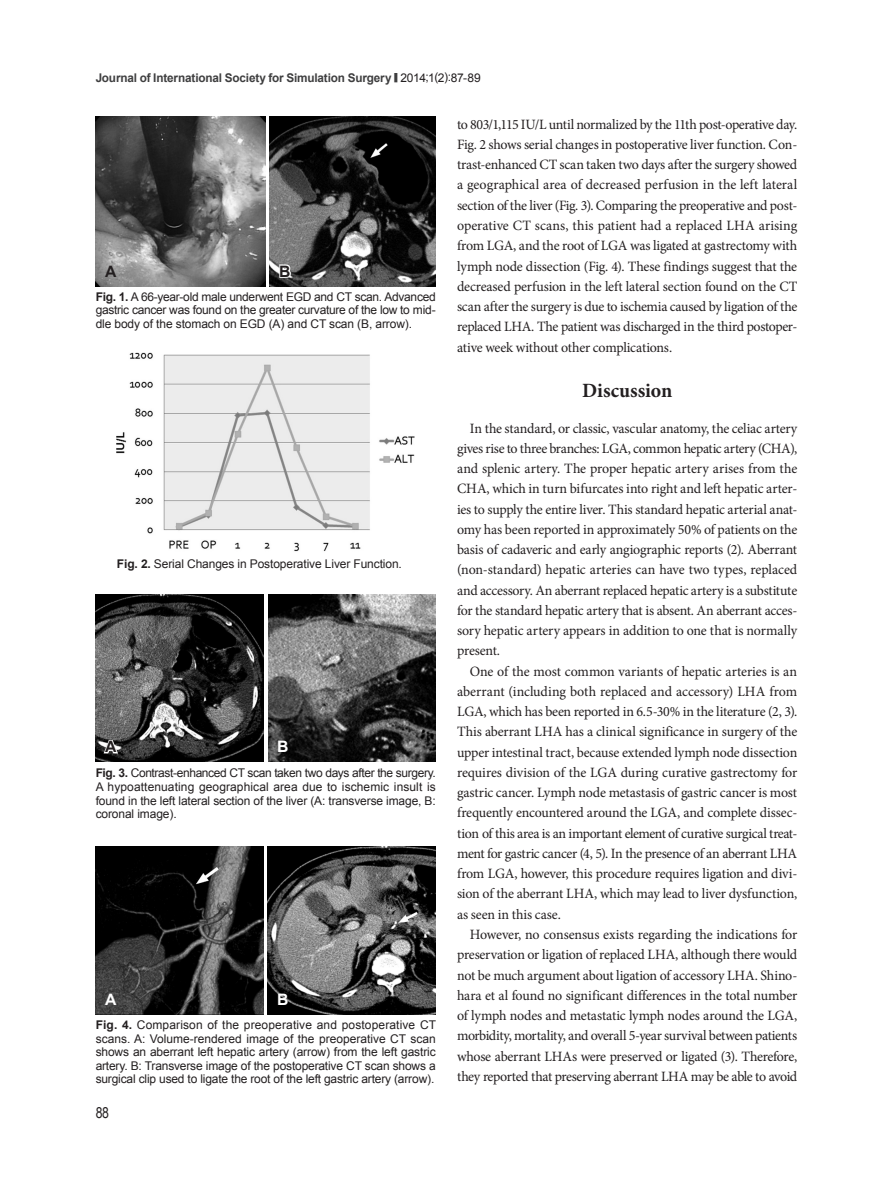
<style>
.page{position:relative;width:893px;height:1191px;background:#fff}
.page>*{position:absolute;margin:0;border:0;box-sizing:border-box;transform-origin:0 0}
.큰제목{font:700 20.25px "Minion Pro";color:#231f20}
.t1{font:700 15.75px "Arial";color:#231f20}
.t2{font:700 15.75px "Arial";color:#fff}
.페이지_번호{font:15px "Arial Narrow";color:#231f20}
.본문{font:14.25px/20.2px "Minion Pro";letter-spacing:-.02em;color:#231f20;text-align:justify}
.그림제목{font:12px/13.5px "Arial";letter-spacing:-.01em;color:#231f20;text-align:justify}
.위_이름{font:700 12px "Arial";letter-spacing:-.015em;color:#3e3e3f}
.s1{font-weight:400;color:#231f20}
.s2{font-weight:700}
</style>
<div class="page">
<img style="left:96px;top:595px;width:168px;height:166px">
<img style="left:268px;top:595px;width:168px;height:166px">
<svg style="left:102px;top:737px;width:18px;height:17px"></svg>
<img style="left:96px;top:117px;width:170px;height:169px">
<img style="left:270px;top:117px;width:165px;height:169px">
<svg style="left:278px;top:263px;width:15px;height:16px"></svg>
<img style="left:117px;top:353px;width:298px;height:199px">
<img style="left:96px;top:846px;width:168px;height:168px">
<img style="left:268px;top:846px;width:168px;height:168px">
<p class="위_이름" style="left:96px;top:70px;width:387px">Journal of International Society for Simulation Surgery <sup>█</sup> <span class="s1">2014;1(2):87-89</span></p>
<p class="본문" style="left:457px;top:114px;width:342px">to 803/1,115 IU/L until normalized by the 11th post-operative day.<br>Fig. 2 shows serial changes in postoperative liver function. Con&shy;trast-enhanced CT scan taken two days after the surgery showed a geographical area of decreased perfusion in the left lateral section of the liver (Fig. 3). Comparing the preoperative and post&shy;operative CT scans, this patient had a replaced LHA arising from LGA, and the root of LGA was ligated at gastrectomy with lymph node dissection (Fig. 4). These findings suggest that the decreased perfusion in the left lateral section found on the CT scan after the surgery is due to ischemia caused by ligation of the replaced LHA. The patient was discharged in the third postoper&shy;ative week without other complications.</p>
<p class="큰제목" style="left:582px;top:378px;width:91px">Discussion</p>
<p class="본문" style="left:457px;top:418px;width:342px;text-indent:13px">In the standard, or classic, vascular anatomy, the celiac artery gives rise to three branches: LGA, common hepatic artery (CHA), and splenic artery. The proper hepatic artery arises from the CHA, which in turn bifurcates into right and left hepatic arter&shy;ies to supply the entire liver. This standard hepatic arterial anat&shy;omy has been reported in approximately 50% of patients on the basis of cadaveric and early angiographic reports (2). Aberrant (non-standard) hepatic arteries can have two types, replaced and accessory. An aberrant replaced hepatic artery is a substitute for the standard hepatic artery that is absent. An aberrant acces&shy;sory hepatic artery appears in addition to one that is normally present.</p>
<p class="본문" style="left:457px;top:661px;width:342px;text-indent:13px">One of the most common variants of hepatic arteries is an aberrant (including both replaced and accessory) LHA from LGA, which has been reported in 6.5-30% in the literature (2, 3).<br>This aberrant LHA has a clinical significance in surgery of the upper intestinal tract, because extended lymph node dissection requires division of the LGA during curative gastrectomy for gastric cancer. Lymph node metastasis of gastric cancer is most frequently encountered around the LGA, and complete dissec&shy;tion of this area is an important element of curative surgical treat&shy;ment for gastric cancer (4, 5). In the presence of an aberrant LHA from LGA, however, this procedure requires ligation and divi&shy;sion of the aberrant LHA, which may lead to liver dysfunction, as seen in this case.</p>
<p class="본문" style="left:457px;top:924px;width:342px;text-indent:13px">However, no consensus exists regarding the indications for preservation or ligation of replaced LHA, although there would not be much argument about ligation of accessory LHA. Shino&shy;hara et al found no significant differences in the total number of lymph nodes and metastatic lymph nodes around the LGA, morbidity, mortality, and overall 5-year survival between patients whose aberrant LHAs were preserved or ligated (3). Therefore, they reported that preserving aberrant LHA may be able to avoid</p>
<p class="t1" style="left:105px;top:261px;width:13px">A</p>
<p class="t1" style="left:279px;top:261px;width:13px">B</p>
<p class="그림제목" style="left:96px;top:290px;width:342px"><span class="s2">Fig. 1.</span> A 66-year-old male underwent EGD and CT scan. Advanced gastric cancer was found on the greater curvature of the low to mid&shy;dle body of the stomach on EGD (A) and CT scan (B, arrow).</p>
<p class="그림제목" style="left:117px;top:557px;width:286px"><span class="s2">Fig. 2.</span> Serial Changes in Postoperative Liver Function.</p>
<p class="t1" style="left:105px;top:736px;width:13px">A</p>
<p class="t2" style="left:277px;top:736px;width:13px">B</p>
<p class="그림제목" style="left:96px;top:766px;width:342px"><span class="s2">Fig. 3.</span> Contrast-enhanced CT scan taken two days after the surgery.<br>A hypoattenuating geographical area due to ischemic insult is found in the left lateral section of the liver (A: transverse image, B: coronal image).</p>
<p class="t2" style="left:105px;top:989px;width:13px">A</p>
<p class="그림제목" style="left:96px;top:1018px;width:342px"><span class="s2">Fig. 4.</span> Comparison of the preoperative and postoperative CT scans. A: Volume-rendered image of the preoperative CT scan shows an aberrant left hepatic artery (arrow) from the left gastric artery. B: Transverse image of the postoperative CT scan shows a surgical clip used to ligate the root of the left gastric artery (arrow).</p>
<p class="t2" style="left:277px;top:989px;width:13px">B</p>
<p class="페이지_번호" style="left:96px;top:1101px;width:15px">88</p>
</div>
